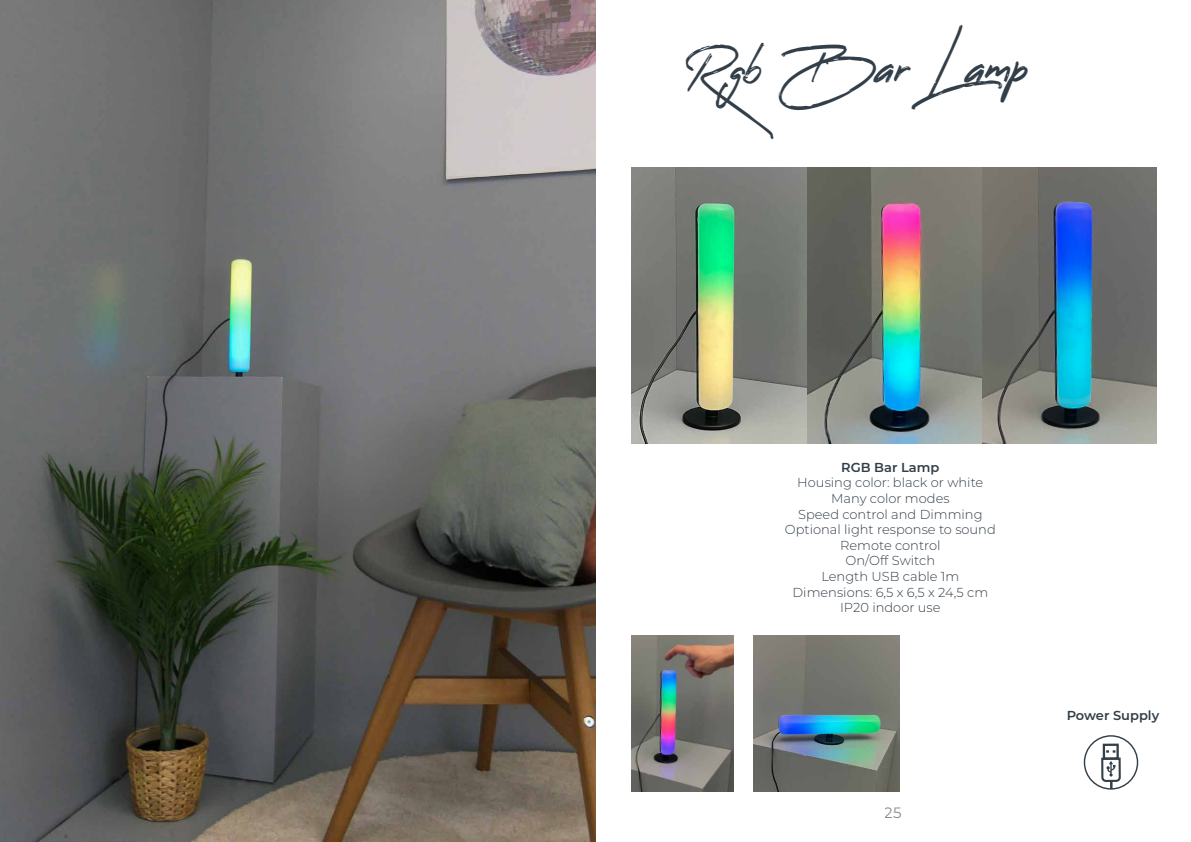
<style>
.page{position:relative;width:1191px;height:842px;background:#fff}
.page>*{position:absolute;margin:0;border:0;box-sizing:border-box;transform-origin:0 0}
.t1{font:40px "Reey";color:#323e48}
.t2{font:15px "Montserrat";color:#323e48}
.t3{font:300 13px/15.6px "Montserrat";color:#323e48;text-align:center}
.t4{font:600 13px "Montserrat";color:#323e48}
</style>
<div class="page">
<img style="left:806px;top:167px;width:176px;height:277px">
<img style="left:0;top:0;width:595px;height:842px">
<img style="left:631px;top:635px;width:102px;height:157px">
<img style="left:754px;top:635px;width:145px;height:157px">
<img style="left:631px;top:167px;width:175px;height:277px">
<img style="left:982px;top:167px;width:174px;height:277px">
<svg style="left:1100px;top:735px;width:21px;height:55px"></svg>
<h1 class="t1" style="left:686px;top:45px;width:344px">Rgb Bar Lamp</h1>
<p class="t4" style="left:841px;top:458px;width:100px">RGB Bar Lamp</p>
<p class="t3" style="left:785px;top:475px;width:212px">Housing color: black or white<br>Many color modes<br>Speed control and Dimming<br>Optional light response to sound<br>Remote control<br>On/Off Switch<br>Length USB cable 1m<br>Dimensions: 6,5 x 6,5 x 24,5 cm<br>IP20 indoor use</p>
<p class="t2" style="left:884px;top:803px;width:19px">25</p>
<p class="t4" style="left:1066px;top:706px;width:94px">Power Supply</p>
</div>
